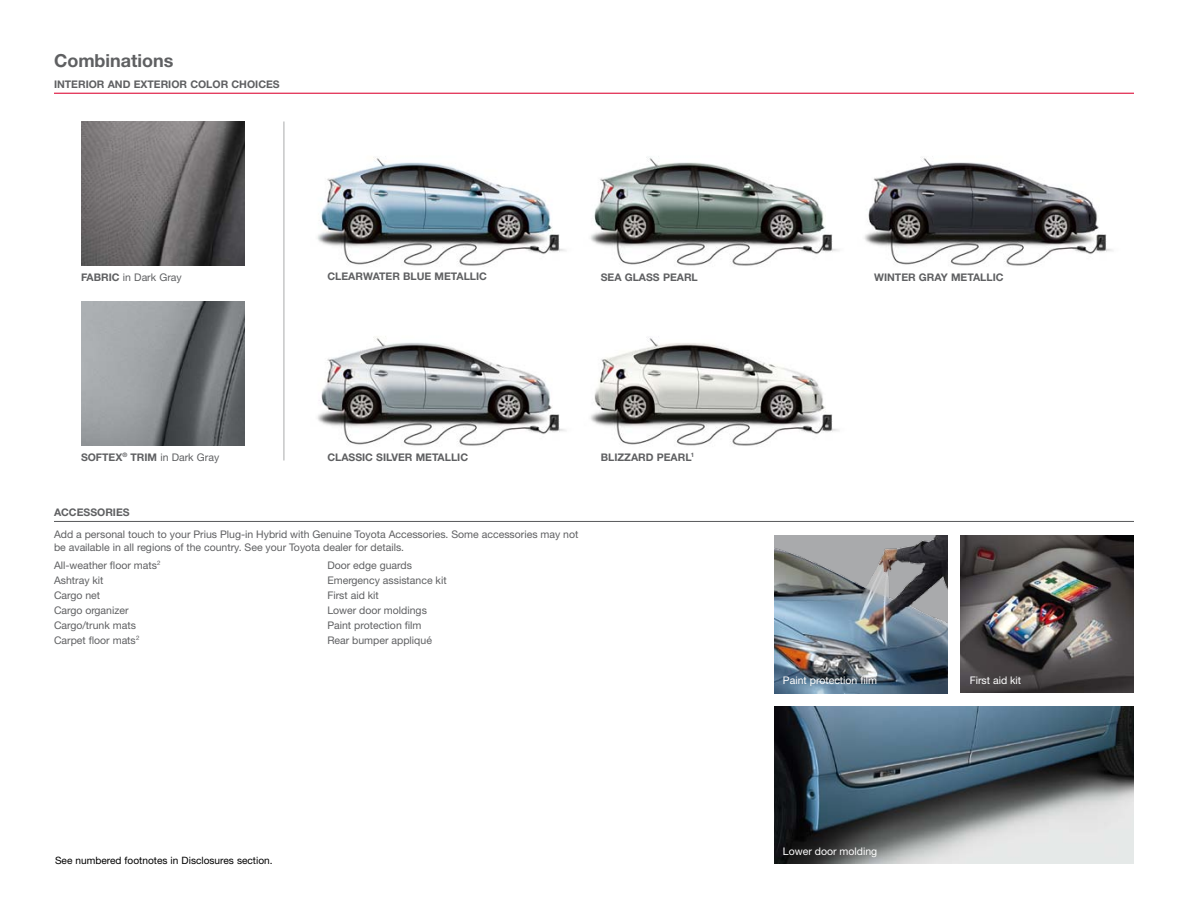
<style>
.page{position:relative;width:1188px;height:918px;background:#fff}
.page>*{position:absolute;margin:0;border:0;box-sizing:border-box;transform-origin:0 0}
.t1{font:700 18px "Helvetica Neue LT Std";color:#5f6062}
.t2{font:10.5px/15px "Helvetica Neue LT Std";color:#5f6062}
.t3{font:700 10.5px "Helvetica Neue LT Std";color:#5f6062}
.t4{font:10.5px "Helvetica Neue LT Std";color:#fff}
.t5{font:10.2px "Helvetica Neue LT Std";color:#000}
.s1{font-weight:700}
.s2{font-weight:400}
</style>
<div class="page">
<img style="left:81px;top:122px;width:163px;height:144px">
<img style="left:81px;top:302px;width:163px;height:144px">
<img style="left:317px;top:157px;width:249px;height:109px">
<img style="left:317px;top:336px;width:249px;height:110px">
<img style="left:590px;top:156px;width:249px;height:110px">
<img style="left:590px;top:337px;width:249px;height:109px">
<img style="left:864px;top:157px;width:249px;height:109px">
<hr style="left:54px;top:93px;width:1080px;height:1px;background:#dc002e">
<hr style="left:54px;top:521px;width:1080px;height:1px;background:#5f6062">
<hr style="left:284px;top:122px;width:1px;height:338px;background:#a9aaac">
<img style="left:774px;top:536px;width:173px;height:157px">
<img style="left:961px;top:536px;width:173px;height:157px">
<img style="left:774px;top:706px;width:360px;height:158px">
<h1 class="t1" style="left:54px;top:49px;width:121px">Combinations</h1>
<p class="t3" style="left:54px;top:78px;width:227px">INTERIOR AND EXTERIOR COLOR CHOICES</p>
<p class="t2" style="left:81px;top:269px;width:102px"><span class="s1">FABRIC</span> in Dark Gray</p>
<p class="t3" style="left:327px;top:270px;width:161px">CLEARWATER BLUE METALLIC</p>
<p class="t3" style="left:601px;top:270px;width:99px">SEA GLASS PEARL</p>
<p class="t3" style="left:874px;top:270px;width:131px">WINTER GRAY METALLIC</p>
<p class="t3" style="left:81px;top:450px;width:140px">SOFTEX<sup>®</sup> TRIM <span class="s2">in Dark Gray</span></p>
<p class="t3" style="left:327px;top:450px;width:142px">CLASSIC SILVER METALLIC</p>
<p class="t3" style="left:54px;top:506px;width:77px">ACCESSORIES</p>
<p class="t2" style="left:54px;top:528px;width:526px;line-height:12.8px">Add a personal touch to your Prius Plug-in Hybrid with Genuine Toyota Accessories. Some accessories may not be available in all regions of the country. See your Toyota dealer for details.</p>
<p class="t2" style="left:54px;top:558px;width:108px">All-weather floor mats<sup>2<br></sup>Ashtray kit<br>Cargo net<br>Cargo organizer<br>Cargo/trunk mats<br>Carpet floor mats<sup>2</sup></p>
<p class="t2" style="left:327px;top:558px;width:121px">Door edge guards<br>Emergency assistance kit<br>First aid kit<br>Lower door moldings<br>Paint protection film<br>Rear bumper appliqué</p>
<p class="t3" style="left:601px;top:450px;width:95px">BLIZZARD PEARL<sup>1</sup></p>
<p class="t5" style="left:55px;top:854px;width:219px">See numbered footnotes in Disclosures section.</p>
<p class="t4" style="left:783px;top:674px;width:96px">Paint protection film</p>
<p class="t4" style="left:970px;top:674px;width:53px">First aid kit</p>
<p class="t4" style="left:783px;top:845px;width:96px">Lower door molding</p>
</div>
